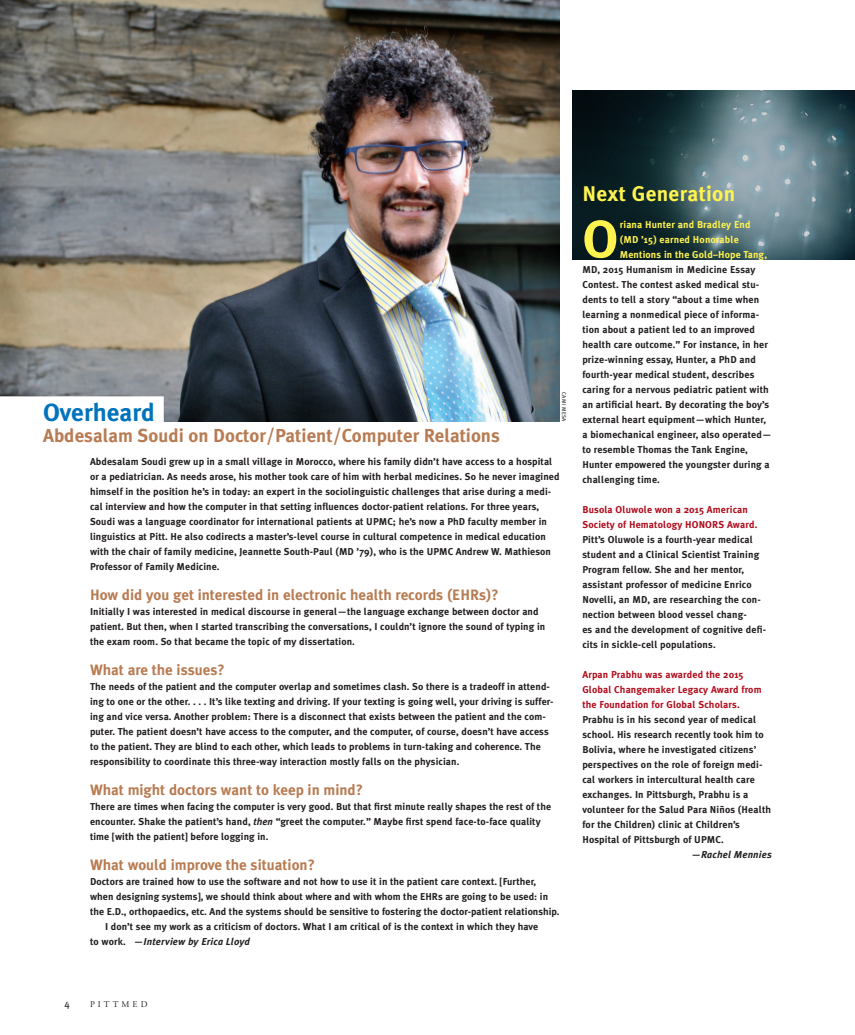
<style>
.page{position:relative;width:855px;height:1035px;background:#fff}
.page>*{position:absolute;margin:0;border:0;box-sizing:border-box;transform-origin:0 0}
.A_Body_drop_cap{font:700 53.12px "Meta Plus";color:#fff34f}
.A_Q_Subhed_15_17{font:700 25px "Meta Plus";color:#0073bc}
.FAC_Hed{font:700 21.25px "Meta Plus";letter-spacing:.015em;color:#fff34f}
.A_Q_Subhed_15_17-2{font:700 18.75px "Meta Plus";color:#b87b52}
.A_Q_Question_gold{font:700 15px "Meta Plus";color:#b87b52}
.A_Body_1st_para{font:700 10px/15px "Meta Plus";letter-spacing:.01em;color:#231f20}
.A_Body_8_12_Meta_B{font:700 10px/15px "Meta Plus";letter-spacing:.015em;color:#231f20}
.A_Body_drop_cap-2{font:700 10px "Meta Plus";letter-spacing:.015em;color:#231f20}
.A_Body_8_12_Meta_B-2{font:700 10px "Meta Plus";letter-spacing:.015em;color:#b00d1d}
.A_Body_drop_cap-3{font:700 10px "Meta Plus";letter-spacing:.015em;color:#fff34f}
.A_Body_8_12_Meta_B-3{font:italic 700 10px "Meta Plus";letter-spacing:.015em;color:#231f20}
.t1{font:10px "Meta Plus";color:#231f20}
.t2{font:8.75px "Adobe Garamond";letter-spacing:.35em;color:#231f20}
.Y_Credit_4_4_6{font:5.5px "Meta Plus Book Caps";letter-spacing:.055em;color:#231f20}
.s1{font-style:italic}
.s2{color:#b00d1d}
.s3{font-style:normal}
</style>
<div class="page">
<img style="left:0;top:0;width:560px;height:422px">
<div style="left:0;top:396px;width:164px;height:52px;background:#fff"></div>
<img style="left:572px;top:90px;width:283px;height:170px">
<p class="A_Q_Subhed_15_17" style="left:43px;top:398px;width:113px">Overheard</p>
<p class="A_Q_Subhed_15_17-2" style="left:43px;top:425px;width:458px">Abdesalam Soudi on Doctor/Patient/Computer Relations</p>
<p class="Y_Credit_4_4_6" style="left:567px;top:392px;width:31px;rotate:90deg">CAMI MESA</p>
<p class="A_Body_1st_para" style="left:90px;top:454px;width:471px">Abdesalam Soudi grew up in a small village in Morocco, where his family didn’t have access to a hospital or a pediatrician. As needs arose, his mother took care of him with herbal medicines. So he never imagined himself in the position he’s in today: an expert in the sociolinguistic challenges that arise during a medi&shy;cal interview and how the computer in that setting influences doctor-patient relations. For three years, Soudi was a language coordinator for international patients at UPMC; he’s now a PhD faculty member in linguistics at Pitt. He also codirects a master’s-level course in cultural competence in medical education with the chair of family medicine, Jeannette South-Paul (MD ’79), who is the UPMC Andrew W. Mathieson Professor of Family Medicine.</p>
<p class="A_Q_Question_gold" style="left:90px;top:586px;width:410px">How did you get interested in electronic health records (EHRs)?</p>
<p class="A_Body_1st_para" style="left:90px;top:604px;width:457px">Initially I was interested in medical discourse in general—the language exchange between doctor and patient. But then, when I started transcribing the conversations, I couldn’t ignore the sound of typing in the exam room. So that became the topic of my dissertation.</p>
<p class="A_Q_Question_gold" style="left:90px;top:661px;width:136px">What are the issues?</p>
<p class="A_Body_1st_para" style="left:90px;top:679px;width:465px">The needs of the patient and the computer overlap and sometimes clash. So there is a tradeoff in attend&shy;ing to one or the other. . . . It’s like texting and driving. If your texting is going well, your driving is suffer&shy;ing and vice versa. Another problem: There is a disconnect that exists between the patient and the com&shy;puter. The patient doesn’t have access to the computer, and the computer, of course, doesn’t have access to the patient. They are blind to each other, which leads to problems in turn-taking and coherence. The responsibility to coordinate this three-way interaction mostly falls on the physician.</p>
<p class="A_Q_Question_gold" style="left:90px;top:781px;width:275px">What might doctors want to keep in mind?</p>
<p class="A_Body_1st_para" style="left:90px;top:799px;width:463px">There are times when facing the computer is very good. But that first minute really shapes the rest of the encounter. Shake the patient’s hand, <span class="s1">then</span> “greet the computer.” Maybe first spend face-to-face quality time [with the patient] before logging in.</p>
<p class="A_Q_Question_gold" style="left:90px;top:856px;width:227px">What would improve the situation?</p>
<p class="A_Body_1st_para" style="left:90px;top:874px;width:471px">Doctors are trained how to use the software and not how to use it in the patient care context. [Further, when designing systems], we should think about where and with whom the EHRs are going to be used: in the E.D., orthopaedics, etc. And the systems should be sensitive to fostering the doctor-patient relationship.</p>
<p class="A_Body_1st_para" style="left:90px;top:919px;width:450px;text-indent:15px">I don’t see my work as a criticism of doctors. What I am critical of is the context in which they have to work. <span class="s1">—Interview by Erica Lloyd</span></p>
<p class="FAC_Hed" style="left:582px;top:182px;width:154px">Next Generation</p>
<p class="A_Body_drop_cap" style="left:582px;top:208px;width:37px">O</p>
<p class="A_Body_drop_cap-3" style="left:620px;top:218px;width:132px">riana Hunter and Bradley End</p>
<p class="A_Body_drop_cap-3" style="left:620px;top:233px;width:120px">(MD ’15) earned Honorable</p>
<p class="A_Body_drop_cap-3" style="left:620px;top:248px;width:149px">Mentions in the Gold–Hope Tang,</p>
<p class="A_Body_drop_cap-2" style="left:582px;top:263px;width:175px">MD, 2015 Humanism in Medicine Essay</p>
<p class="A_Body_drop_cap-2" style="left:582px;top:278px;width:178px">Contest. The contest asked medical stu-</p>
<p class="A_Body_drop_cap-2" style="left:582px;top:293px;width:178px">dents to tell a story “about a time when</p>
<p class="A_Body_drop_cap-2" style="left:582px;top:308px;width:178px">learning a nonmedical piece of informa-</p>
<p class="A_Body_drop_cap-2" style="left:582px;top:323px;width:174px">tion about a patient led to an improved</p>
<p class="A_Body_drop_cap-2" style="left:582px;top:338px;width:187px">health care outcome.” For instance, in her</p>
<p class="A_Body_drop_cap-2" style="left:582px;top:353px;width:175px">prize-winning essay, Hunter, a PhD and</p>
<p class="A_Body_drop_cap-2" style="left:582px;top:368px;width:173px">fourth-year medical student, describes</p>
<p class="A_Body_drop_cap-2" style="left:582px;top:383px;width:188px">caring for a nervous pediatric patient with</p>
<p class="A_Body_drop_cap-2" style="left:582px;top:398px;width:188px">an artificial heart. By decorating the boy’s</p>
<p class="A_Body_drop_cap-2" style="left:582px;top:413px;width:185px">external heart equipment—which Hunter,</p>
<p class="A_Body_drop_cap-2" style="left:582px;top:428px;width:191px">a biomechanical engineer, also operated—</p>
<p class="A_Body_drop_cap-2" style="left:582px;top:443px;width:167px">to resemble Thomas the Tank Engine,</p>
<p class="A_Body_drop_cap-2" style="left:582px;top:458px;width:189px">Hunter empowered the youngster during a</p>
<p class="A_Body_drop_cap-2" style="left:582px;top:473px;width:79px">challenging time.</p>
<p class="A_Body_8_12_Meta_B" style="left:582px;top:502px;width:185px"><span class="s2">Busola Oluwole won a 2015 American Society of Hematology HONORS Award.<br></span>Pitt’s Oluwole is a fourth-year medical student and a Clinical Scientist Training Program fellow. She and her mentor, assistant professor of medicine Enrico Novelli, an MD, are researching the con&shy;nection between blood vessel chang-<br>es and the development of cognitive defi&shy;cits in sickle-cell populations.</p>
<p class="A_Body_8_12_Meta_B-2" style="left:582px;top:668px;width:163px">Arpan Prabhu was awarded the 2015</p>
<p class="A_Body_8_12_Meta_B-2" style="left:582px;top:683px;width:181px">Global Changemaker Legacy Award from</p>
<p class="A_Body_8_12_Meta_B-2" style="left:582px;top:698px;width:159px">the Foundation for Global Scholars.</p>
<p class="A_Body_8_12_Meta_B" style="left:582px;top:712px;width:175px">Prabhu is in his second year of medical</p>
<p class="A_Body_8_12_Meta_B" style="left:582px;top:727px;width:183px">school. His research recently took him to</p>
<p class="A_Body_8_12_Meta_B" style="left:582px;top:742px;width:176px">Bolivia, where he investigated citizens’</p>
<p class="A_Body_8_12_Meta_B" style="left:582px;top:757px;width:182px">perspectives on the role of foreign medi-</p>
<p class="A_Body_8_12_Meta_B" style="left:582px;top:772px;width:174px">cal workers in intercultural health care</p>
<p class="A_Body_8_12_Meta_B" style="left:582px;top:787px;width:167px">exchanges. In Pittsburgh, Prabhu is a</p>
<p class="A_Body_8_12_Meta_B" style="left:582px;top:802px;width:190px">volunteer for the Salud Para Niños (Health</p>
<p class="A_Body_8_12_Meta_B" style="left:582px;top:817px;width:159px">for the Children) clinic at Children’s</p>
<p class="A_Body_8_12_Meta_B" style="left:582px;top:832px;width:143px">Hospital of Pittsburgh of UPMC.</p>
<p class="A_Body_8_12_Meta_B-3" style="left:691px;top:848px;width:82px"><span class="s3">—</span>Rachel Mennies</p>
<p class="t1" style="left:64px;top:997px;width:7px">4</p>
<p class="t2" style="left:90px;top:999px;width:59px">PITTMED</p>
</div>
